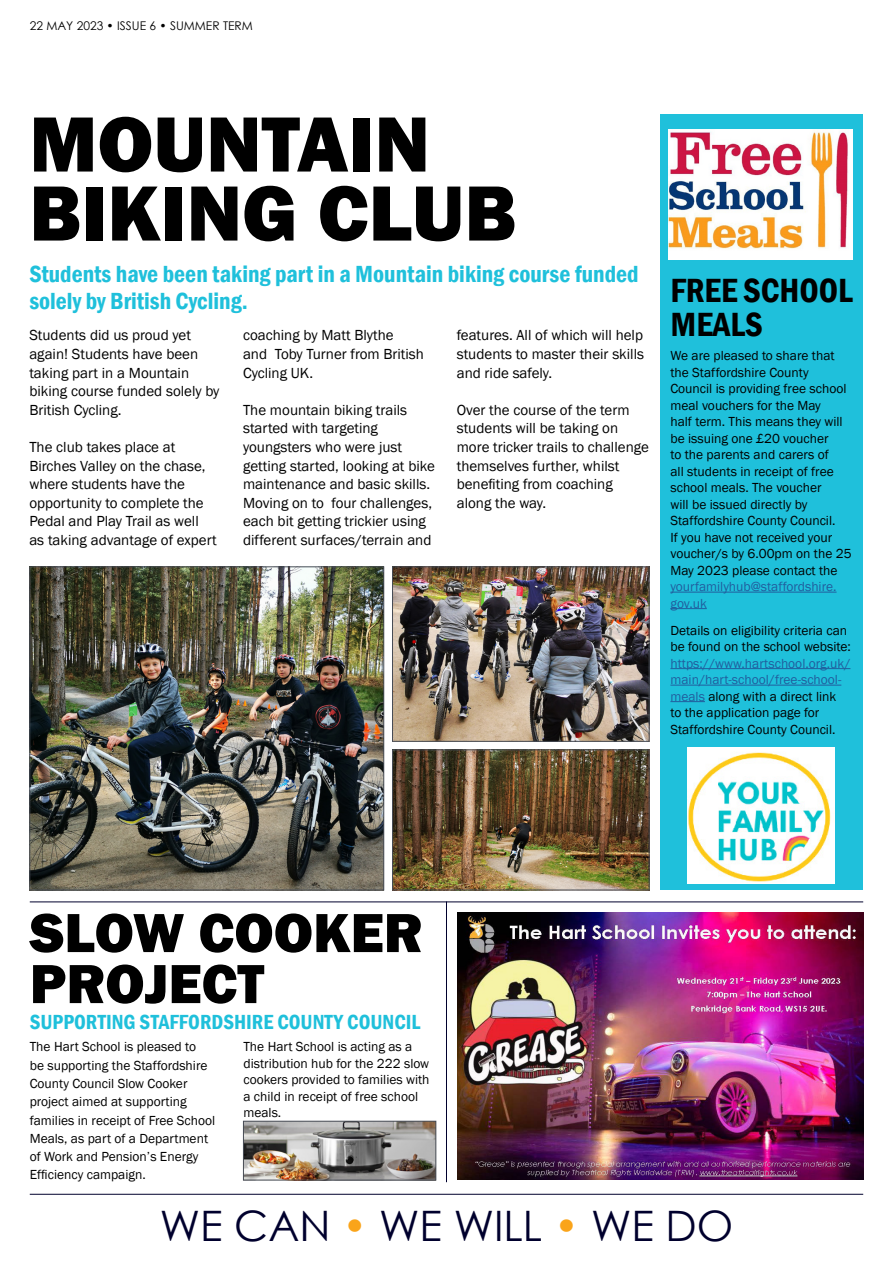
<style>
.page{position:relative;width:893px;height:1263px;background:#fff}
.page>*{position:absolute;margin:0;border:0;box-sizing:border-box;transform-origin:0 0}
.t1{font:800 81px/69px "Franklin Gothic";color:#000}
.t2{font:800 57px/51px "Franklin Gothic";color:#000}
.t3{font:42px "Century Gothic";color:#00002d}
.t4{font:600 condensed 34.5px/34.2px "Franklin Gothic";color:#000}
.t5{font:600 condensed 24px/27px "Franklin Gothic";color:#1fc0db}
.t6{font:600 condensed 21px "Franklin Gothic";color:#1fc0db}
.t7{font:15px/18.6px "Franklin Gothic";color:#000}
.t8{font:13.5px/16.5px "Franklin Gothic";color:#000}
.t9{font:13.5px/16.5px "Franklin Gothic";color:#215e9e}
.t10{font:12px "Century Gothic";color:#000}
.s1{color:#215e9e}
.s2{color:#faa41a}
</style>
<div class="page">
<hr style="left:30px;top:1194px;width:833px;height:1px;background:#00002d">
<div style="left:660px;top:115px;width:203px;height:775px;background:#1fc0db"></div>
<hr style="left:670px;top:592px;width:167px;height:1px;background:#215e9e">
<hr style="left:670px;top:608px;width:37px;height:1px;background:#215e9e">
<hr style="left:670px;top:668px;width:180px;height:1px;background:#215e9e">
<hr style="left:670px;top:685px;width:171px;height:1px;background:#215e9e">
<hr style="left:670px;top:701px;width:35px;height:1px;background:#215e9e">
<hr style="left:30px;top:901px;width:833px;height:1px;background:#00002d">
<img style="left:687px;top:748px;width:147px;height:135px">
<img style="left:668px;top:129px;width:185px;height:130px">
<img style="left:457px;top:912px;width:407px;height:268px">
<hr style="left:446px;top:901px;width:1px;height:281px;background:#00002d">
<img style="left:245px;top:1123px;width:189px;height:55px">
<div style="left:243px;top:1121px;width:193px;height:59px;border:1px solid #474c55"></div>
<img style="left:394px;top:569px;width:253px;height:170px">
<div style="left:392px;top:567px;width:257px;height:174px;border:1px solid #474c55"></div>
<img style="left:32px;top:569px;width:350px;height:319px">
<div style="left:30px;top:567px;width:354px;height:323px;border:1px solid #474c55"></div>
<img style="left:394px;top:752px;width:253px;height:136px">
<div style="left:392px;top:750px;width:257px;height:140px;border:1px solid #474c55"></div>
<p class="t10" style="left:30px;top:18px;width:225px">22 MAY 2023 • ISSUE 6 • SUMMER TERM</p>
<h1 class="t1" style="left:29px;top:110px;width:489px">MOUNTAIN<br>BIKING CLUB</h1>
<h3 class="t5" style="left:29px;top:260px;width:611px">Students have been taking part in a Mountain biking course funded solely by British Cycling.</h3>
<p class="t7" style="left:29px;top:326px;width:192px">Students did us proud yet again! Students have been taking part in a Mountain biking course funded solely by<br>British Cycling.</p>
<p class="t7" style="left:29px;top:438px;width:189px">The club takes place at<br>Birches Valley on the chase, where students have the opportunity to complete the<br>Pedal and Play Trail as well as taking advantage of expert</p>
<p class="t7" style="left:243px;top:326px;width:182px">coaching by Matt Blythe<br>and Toby Turner from British<br>Cycling UK.</p>
<p class="t7" style="left:243px;top:401px;width:193px">The mountain biking trails started with targeting youngsters who were just getting started, looking at bike maintenance and basic skills.<br>Moving on to four challenges, each bit getting trickier using different surfaces/terrain and</p>
<p class="t7" style="left:457px;top:326px;width:189px;text-align:justify">features. All of which will help students to master their skills and ride safely.</p>
<p class="t7" style="left:457px;top:401px;width:194px">Over the course of the term students will be taking on more tricker trails to challenge themselves further, whilst benefiting from coaching along the way.</p>
<h3 class="t4" style="left:670px;top:273px;width:184px">FREE SCHOOL<br>MEALS</h3>
<p class="t8" style="left:670px;top:348px;width:183px">We are pleased to share that the Staffordshire County<br>Council is providing free school meal vouchers for the May<br>half term. This means they will be issuing one £20 voucher<br>to the parents and carers of<br>all students in receipt of free school meals. The voucher<br>will be issued directly by<br>Staffordshire County Council.<br>If you have not received your voucher/s by 6.00pm on the 25<br>May 2023 please contact the</p>
<p class="t9" style="left:670px;top:579px;width:168px">yourfamilyhub@staffordshire. gov.uk</p>
<p class="t8" style="left:670px;top:622px;width:182px">Details on eligibility criteria can be found on the school website:</p>
<p class="t8" style="left:670px;top:655px;width:182px"><span class="s1">https://www.hartschool.org.uk/ main/hart-school/free-school&shy;meals</span> along with a direct link to the application page for<br>Staffordshire County Council.</p>
<h2 class="t2" style="left:30px;top:907px;width:395px">SLOW COOKER<br>PROJECT</h2>
<h3 class="t6" style="left:30px;top:1008px;width:392px">SUPPORTING STAFFORDSHIRE COUNTY COUNCIL</h3>
<p class="t8" style="left:30px;top:1038px;width:187px;line-height:18.3px">The Hart School is pleased to<br>be supporting the Staffordshire<br>County Council Slow Cooker project aimed at supporting families in receipt of Free School<br>Meals, as part of a Department of Work and Pension’s Energy<br>Efficiency campaign.</p>
<p class="t8" style="left:243px;top:1039px;width:188px">The Hart School is acting as a distribution hub for the 222 slow cookers provided to families with a child in receipt of free school meals.</p>
<h3 class="t3" style="left:160px;top:1197px;width:575px">WE CAN <span class="s2">•</span> WE WILL <span class="s2">•</span> WE DO</h3>
</div>
